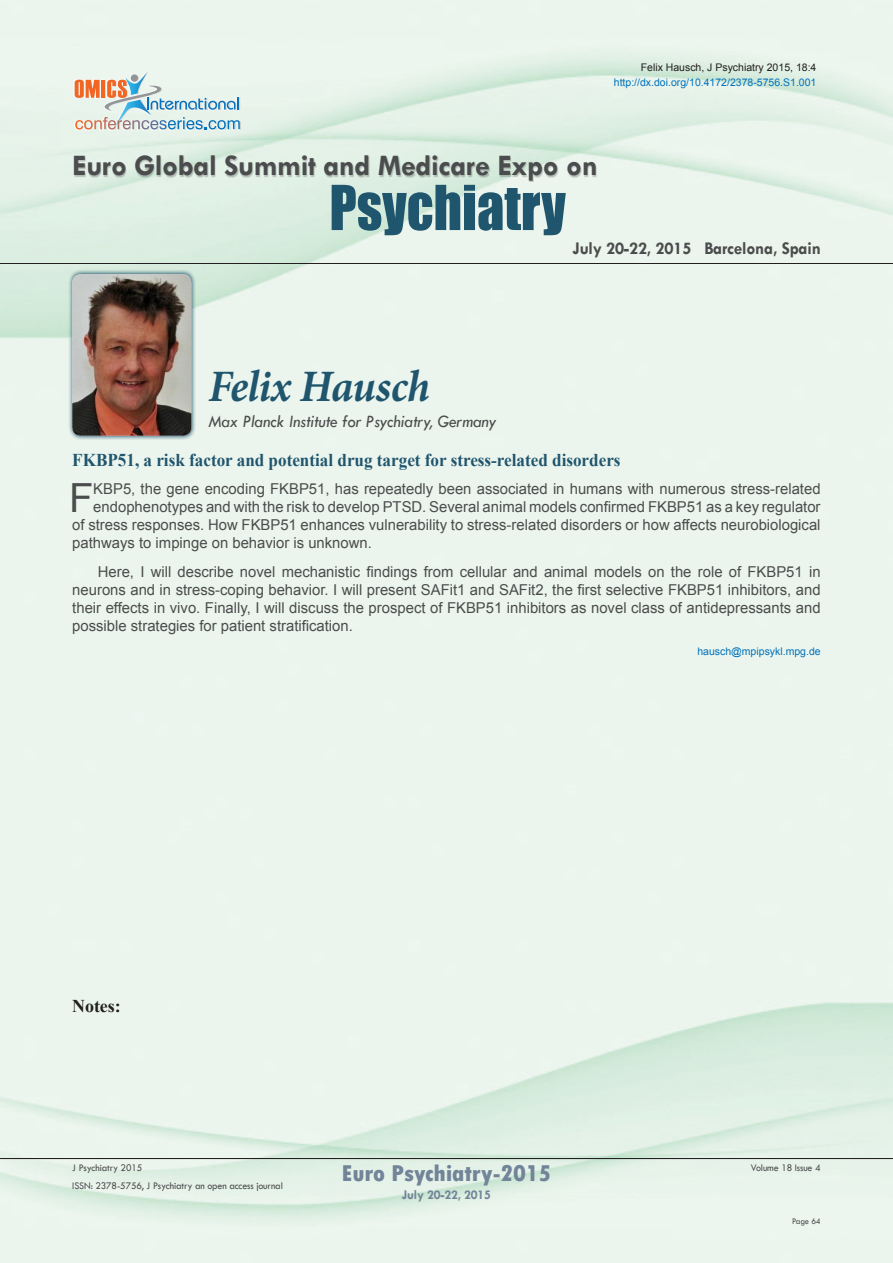
<style>
.page{position:relative;width:893px;height:1263px;background:#fff}
.page>*{position:absolute;margin:0;border:0;box-sizing:border-box;transform-origin:0 0}
.t1{font:57.3px "Impact";color:#20556e;scale:.95 1}
.t2{font:italic 700 45px "Minion Pro";letter-spacing:-.015em;color:#20556e;scale:.95 1}
.t3{font:40.2px "Arial";color:#4b4c4d}
.t4{font:700 30px "Tw Cen";letter-spacing:-.01em;color:#4b4c4d}
.t5{font:800 condensed 24px "Tw Cen";letter-spacing:-.01em;color:#728498;scale:1.1 1}
.t6{font:700 18px "Times New Roman";color:#20556e;scale:.95 1}
.t7{font:italic 18px "Tw Cen";letter-spacing:-.01em;color:#4b4c4d;scale:.95 1}
.t8{font:700 18px "Tw Cen";letter-spacing:-.01em;color:#4b4c4d;scale:.95 1}
.t9{font:700 18px "Times New Roman";color:#231f20}
.t10{font:15px/18px "Arial";color:#4b4c4d;text-align:justify}
.t11{font:700 13.5px "Tw Cen";letter-spacing:-.01em;color:#728498;scale:.95 1}
.t12{font:10.5px "Tw Cen";letter-spacing:-.01em;color:#4b4c4d;scale:.95 1}
.t13{font:10.5px "Arial";color:#0072bc}
.t14{font:10.5px "Arial";color:#231f20}
.t15{font:9px "Tw Cen";letter-spacing:-.02em;color:#4b4c4d;scale:.95 1}
</style>
<div class="page">
<div style="left:73px;top:69px;width:168px;height:62px;background:#fff;opacity:.75"></div>
<svg style="left:75px;top:71px;width:165px;height:58px;background:#d0d7d4"></svg>
<hr style="left:0;top:263px;width:893px;height:1px;background:#231f20">
<hr style="left:0;top:1158px;width:893px;height:1px;background:#231f20">
<div style="left:74px;top:156px;width:523px;height:26px;background:#231f20;opacity:.25"></div>
<svg style="left:68px;top:269px;width:128px;height:171px;background:#b6cdca"></svg>
<img style="left:72px;top:274px;width:119px;height:162px">
<p class="t14" style="left:641px;top:61px;width:177px">Felix Hausch, J Psychiatry 2015, 18:4</p>
<p class="t13" style="left:614px;top:75px;width:204px">http://dx.doi.org/10.4172/2378-5756.S1.001</p>
<h3 class="t4" style="left:72px;top:148px;width:527px">Euro Global Summit and Medicare Expo on</h3>
<h1 class="t1" style="left:329px;top:163px;width:250px">Psychiatry</h1>
<p class="t2" style="left:208px;top:355px;width:235px">Felix Hausch</p>
<p class="t7" style="left:208px;top:411px;width:305px">Max Planck Institute for Psychiatry, Germany</p>
<p class="t8" style="left:572px;top:237px;width:263px">July 20-22, 2015 Barcelona, Spain</p>
<p class="t6" style="left:72px;top:447px;width:579px">FKBP51, a risk factor and potential drug target for stress-related disorders</p>
<p class="t3" style="left:69px;top:472px;width:26px">F</p>
<p class="t10" style="left:93px;top:480px;width:729px">KBP5, the gene encoding FKBP51, has repeatedly been associated in humans with numerous stress-related</p>
<p class="t10" style="left:93px;top:498px;width:729px">endophenotypes and with the risk to develop PTSD. Several animal models confirmed FKBP51 as a key regulator</p>
<p class="t10" style="left:72px;top:516px;width:750px">of stress responses. How FKBP51 enhances vulnerability to stress-related disorders or how affects neurobiological</p>
<p class="t10" style="left:72px;top:534px;width:301px">pathways to impinge on behavior is unknown.</p>
<p class="t10" style="left:72px;top:563px;width:750px;text-indent:26px">Here, I will describe novel mechanistic findings from cellular and animal models on the role of FKBP51 in neurons and in stress-coping behavior. I will present SAFit1 and SAFit2, the first selective FKBP51 inhibitors, and their effects in vivo. Finally, I will discuss the prospect of FKBP51 inhibitors as novel class of antidepressants and possible strategies for patient stratification.</p>
<p class="t13" style="left:697px;top:644px;width:125px">hausch@mpipsykl.mpg.de</p>
<p class="t9" style="left:72px;top:994px;width:50px">Notes:</p>
<h3 class="t5" style="left:342px;top:1159px;width:192px">Euro Psychiatry-2015</h3>
<p class="t11" style="left:402px;top:1186px;width:95px">July 20-22, 2015</p>
<p class="t12" style="left:72px;top:1162px;width:75px">J Psychiatry 2015</p>
<p class="t12" style="left:751px;top:1162px;width:75px">Volume 18 Issue 4</p>
<p class="t12" style="left:72px;top:1179px;width:223px">ISSN: 2378-5756, J Psychiatry an open access journal</p>
<p class="t15" style="left:792px;top:1215px;width:32px">Page 64</p>
</div>
